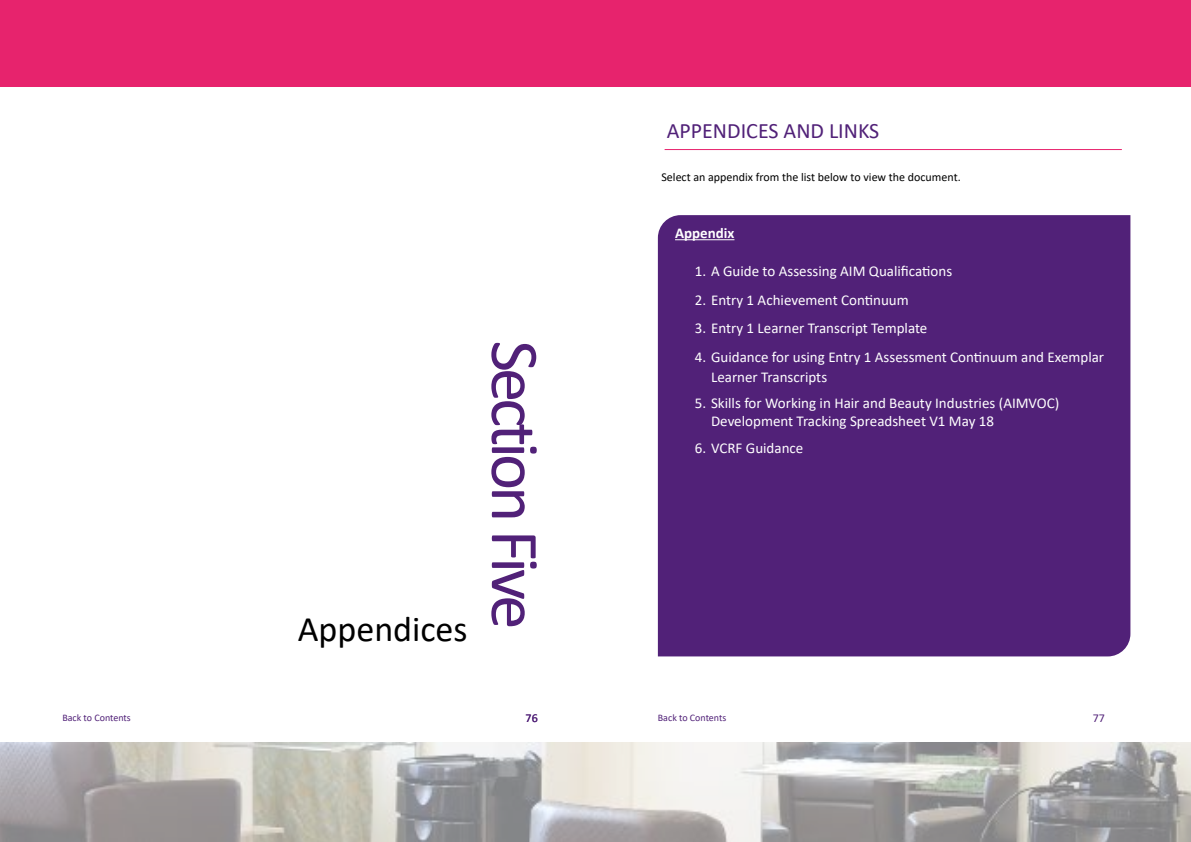
<style>
.page{position:relative;width:1191px;height:842px;background:#fff}
.page>*{position:absolute;margin:0;border:0;box-sizing:border-box;transform-origin:0 0}
.t1{font:69px "Calibri";letter-spacing:-.06em;color:#512178}
.t2{font:36px "Calibri";color:#000}
.t3{font:22px "Calibri";color:#512178}
.t4{font:15px/20px "Calibri";color:#fff}
.t5{font:700 15px "Calibri";color:#fff}
.t6{font:12px "Calibri";color:#000}
.t7{font:12px "Calibri";color:#512178}
.t8{font:10px "Calibri";color:#512178}
</style>
<div class="page">
<div style="left:0;top:0;width:1191px;height:87px;background:#e7236d"></div>
<div style="left:658px;top:215px;width:472px;height:441px;background:#512178"></div>
<hr style="left:664px;top:149px;width:457px;height:1px;background:#e7236d">
<hr style="left:675px;top:239px;width:59px;height:1px;background:#fff">
<img style="left:0;top:743px;width:1191px;height:99px">
<h2 class="t2" style="left:298px;top:604px;width:171px">Appendices</h2>
<h1 class="t1" style="left:563px;top:340px;width:291px;rotate:90deg">Section Five</h1>
<h3 class="t3" style="left:666px;top:115px;width:214px">APPENDICES AND LINKS</h3>
<p class="t6" style="left:661px;top:169px;width:301px">Select an appendix from the list below to view the document.</p>
<p class="t5" style="left:675px;top:222px;width:61px">Appendix</p>
<p class="t4" style="left:695px;top:261px;width:259px">1. A Guide to Assessing AIM Qualifications</p>
<p class="t4" style="left:695px;top:289px;width:215px">2. Entry 1 Achievement Continuum</p>
<p class="t4" style="left:695px;top:318px;width:234px">3. Entry 1 Learner Transcript Template</p>
<p class="t4" style="left:711px;top:346px;width:394px;text-indent:-16px">4. Guidance for using Entry 1 Assessment Continuum and Exemplar<br>Learner Transcripts</p>
<p class="t4" style="left:711px;top:394px;width:350px;line-height:18px;text-indent:-16px">5. Skills for Working in Hair and Beauty Industries (AIMVOC)<br>Development Tracking Spreadsheet V1 May 18</p>
<p class="t4" style="left:695px;top:437px;width:110px">6. VCRF Guidance</p>
<p class="t8" style="left:62px;top:711px;width:70px">Back to Contents</p>
<p class="t8" style="left:658px;top:711px;width:70px">Back to Contents</p>
<p class="t7" style="left:525px;top:710px;width:14px">76</p>
<p class="t7" style="left:1092px;top:710px;width:14px">77</p>
</div>
